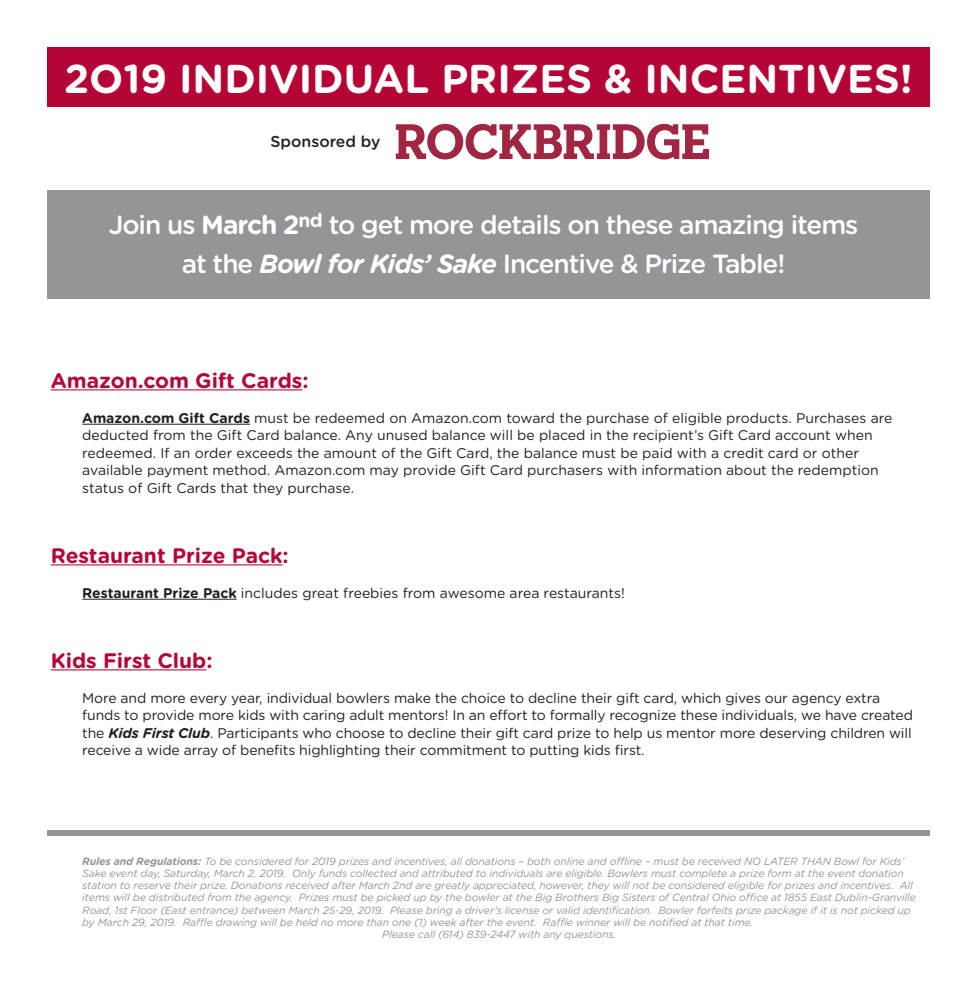
<style>
.page{position:relative;width:977px;height:1008px;background:#fff}
.page>*{position:absolute;margin:0;border:0;box-sizing:border-box;transform-origin:0 0}
.t1{font:700 40.25px "Gotham Rounded";color:#fff}
.t2{font:500 26.25px/38.5px "Gotham Rounded";letter-spacing:-.04em;color:#fff;text-align:center}
.t3{font:700 21px "Gotham Rounded";color:#b50536}
.t4{font:500 15.75px "Gotham Rounded";color:#231f20}
.t5{font:14px/17.5px "Gotham Rounded";letter-spacing:-.01em;color:#231f20}
.t6{font:italic 10.5px "Gotham Rounded";letter-spacing:-.01em;color:#939598}
.s1{font-weight:700}
.s2{font-weight:700;font-style:italic}
</style>
<div class="page">
<div style="left:47px;top:47px;width:882px;height:60px;background:#b50536"></div>
<svg style="left:396px;top:124px;width:313px;height:36px"></svg>
<div style="left:47px;top:190px;width:882px;height:109px;background:#939598"></div>
<hr style="left:51px;top:389px;width:251px;height:1px;background:#b50536">
<hr style="left:82px;top:424px;width:168px;height:1px;background:#231f20">
<hr style="left:51px;top:564px;width:231px;height:1px;background:#b50536">
<hr style="left:82px;top:599px;width:155px;height:1px;background:#231f20">
<hr style="left:51px;top:669px;width:155px;height:1px;background:#b50536">
<div style="left:47px;top:830px;width:882px;height:5px;background:#939598"></div>
<h1 class="t1" style="left:64px;top:50px;width:850px">2O19 INDIVIDUAL PRIZES &amp; INCENTIVES!</h1>
<p class="t4" style="left:270px;top:130px;width:111px">Sponsored by</p>
<h2 class="t2" style="left:109px;top:204px;width:751px">Join us <span class="s1">March 2</span><sup>nd</sup> to get more details on these amazing items at the <span class="s2">Bowl for Kids’ Sake</span> Incentive &amp; Prize Table!</h2>
<h3 class="t3" style="left:51px;top:365px;width:259px">Amazon.com Gift Cards:</h3>
<p class="t5" style="left:82px;top:408px;width:811px"><span class="s1">Amazon.com Gift Cards</span> must be redeemed on Amazon.com toward the purchase of eligible products. Purchases are deducted from the Gift Card balance. Any unused balance will be placed in the recipient’s Gift Card account when redeemed. If an order exceeds the amount of the Gift Card, the balance must be paid with a credit card or other available payment method. Amazon.com may provide Gift Card purchasers with information about the redemption status of Gift Cards that they purchase.</p>
<h3 class="t3" style="left:51px;top:540px;width:239px">Restaurant Prize Pack:</h3>
<p class="t5" style="left:82px;top:583px;width:544px"><span class="s1">Restaurant Prize Pack</span> includes great freebies from awesome area restaurants!</p>
<h3 class="t3" style="left:51px;top:645px;width:163px">Kids First Club:</h3>
<p class="t5" style="left:82px;top:688px;width:832px">More and more every year, individual bowlers make the choice to decline their gift card, which gives our agency extra funds to provide more kids with caring adult mentors! In an effort to formally recognize these individuals, we have created the <span class="s2">Kids First Club</span>. Participants who choose to decline their gift card prize to help us mentor more deserving children will receive a wide array of benefits highlighting their commitment to putting kids first.</p>
<p class="t6" style="left:82px;top:854px;width:823px"><span class="s1">Rules and Regulations:</span> To be considered for 2019 prizes and incentives, all donations – both online and offline – must be received NO LATER THAN Bowl for Kids’</p>
<p class="t6" style="left:82px;top:866px;width:823px">Sake event day, Saturday, March 2, 2019. Only funds collected and attributed to individuals are eligible. Bowlers must complete a prize form at the event donation</p>
<p class="t6" style="left:82px;top:878px;width:832px">station to reserve their prize. Donations received after March 2nd are greatly appreciated, however, they will not be considered eligible for prizes and incentives. All</p>
<p class="t6" style="left:82px;top:890px;width:835px">items will be distributed from the agency. Prizes must be picked up by the bowler at the Big Brothers Big Sisters of Central Ohio office at 1855 East Dublin-Granville</p>
<p class="t6" style="left:82px;top:903px;width:830px">Road, 1st Floor (East entrance) between March 25-29, 2019. Please bring a driver’s license or valid identification. Bowler forfeits prize package if it is not picked up</p>
<p class="t6" style="left:82px;top:915px;width:672px">by March 29, 2019. Raffle drawing will be held no more than one (1) week after the event. Raffle winner will be notified at that time.</p>
<p class="t6" style="left:382px;top:927px;width:236px">Please call (614) 839-2447 with any questions.</p>
</div>
